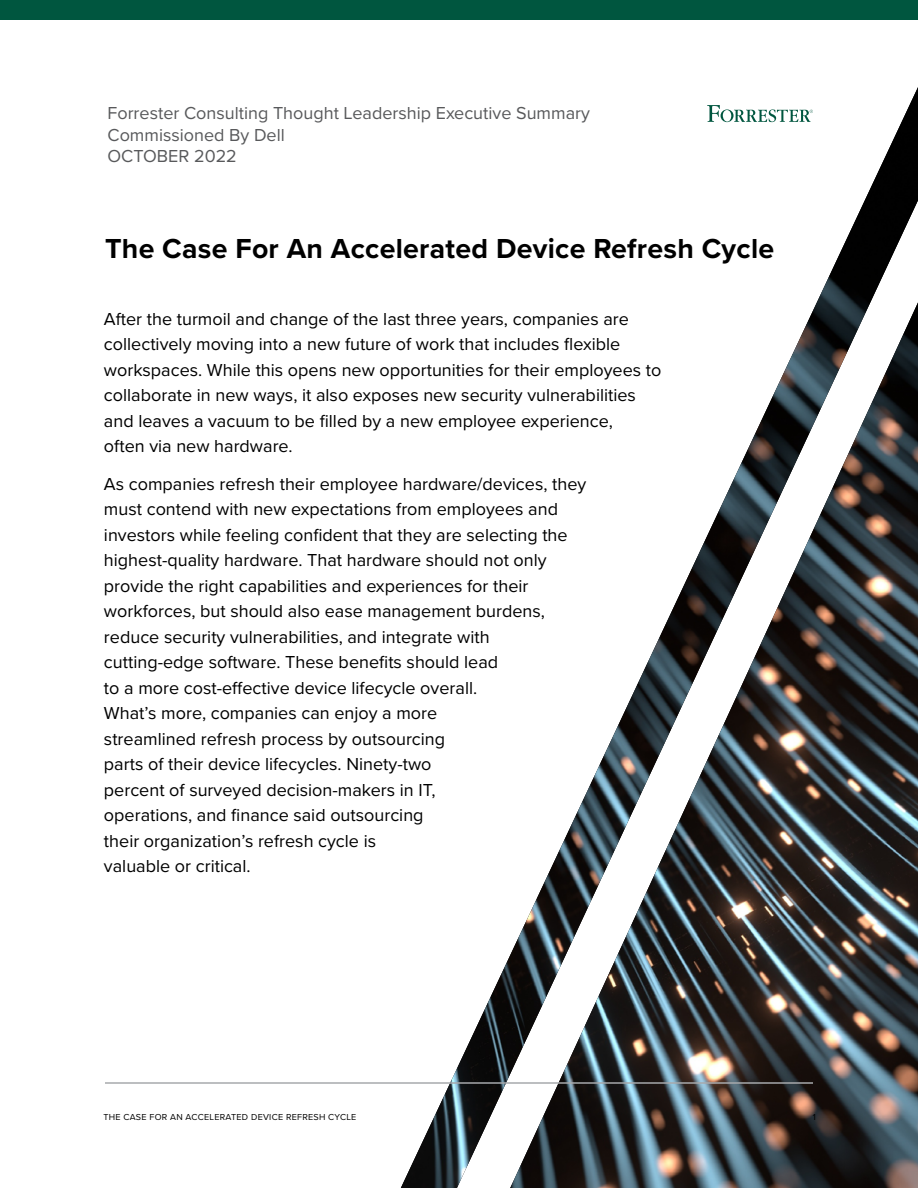
<style>
.page{position:relative;width:918px;height:1188px;background:#fff}
.page>*{position:absolute;margin:0;border:0;box-sizing:border-box;transform-origin:0 0}
.t1{font:700 28.5px "Proxima Nova";letter-spacing:.01em;color:#000}
.t2{font:18px/25.5px "Proxima Nova";color:#000}
.t3{font:18px/21.6px "Proxima Nova";color:#58595b}
.t4{font:9px "Proxima Nova";letter-spacing:.03em;color:#000}
</style>
<div class="page">
<img style="left:401px;top:87px;width:517px;height:1101px">
<svg style="left:707px;top:105px;width:106px;height:17px"></svg>
<div style="left:0;top:0;width:918px;height:20px;background:#00563f"></div>
<hr style="left:105px;top:1082px;width:708px;height:2px;background:#a7a9ac">
<p class="t3" style="left:108px;top:102px;width:484px">Forrester Consulting Thought Leadership Executive Summary<br>Commissioned By Dell<br>OCTOBER 2022</p>
<h1 class="t1" style="left:105px;top:227px;width:671px">The Case For An Accelerated Device Refresh Cycle</h1>
<p class="t2" style="left:104px;top:305px;width:559px">After the turmoil and change of the last three years, companies are collectively moving into a new future of work that includes flexible workspaces. While this opens new opportunities for their employees to collaborate in new ways, it also exposes new security vulnerabilities and leaves a vacuum to be filled by a new employee experience,<br>often via new hardware.</p>
<p class="t2" style="left:104px;top:470px;width:484px">As companies refresh their employee hardware/devices, they must contend with new expectations from employees and investors while feeling confident that they are selecting the highest-quality hardware. That hardware should not only provide the right capabilities and experiences for their workforces, but should also ease management burdens, reduce security vulnerabilities, and integrate with cutting-edge software. These benefits should lead<br>to a more cost-effective device lifecycle overall.<br>What’s more, companies can enjoy a more<br>streamlined refresh process by outsourcing<br>parts of their device lifecycles. Ninety-two<br>percent of surveyed decision-makers in IT,<br>operations, and finance said outsourcing<br>their organization’s refresh cycle is<br>valuable or critical.</p>
<p class="t4" style="left:104px;top:1110px;width:254px">THE CASE FOR AN ACCELERATED DEVICE REFRESH CYCLE</p>
<p class="t4" style="left:813px;top:1110px;width:5px">1</p>
</div>
